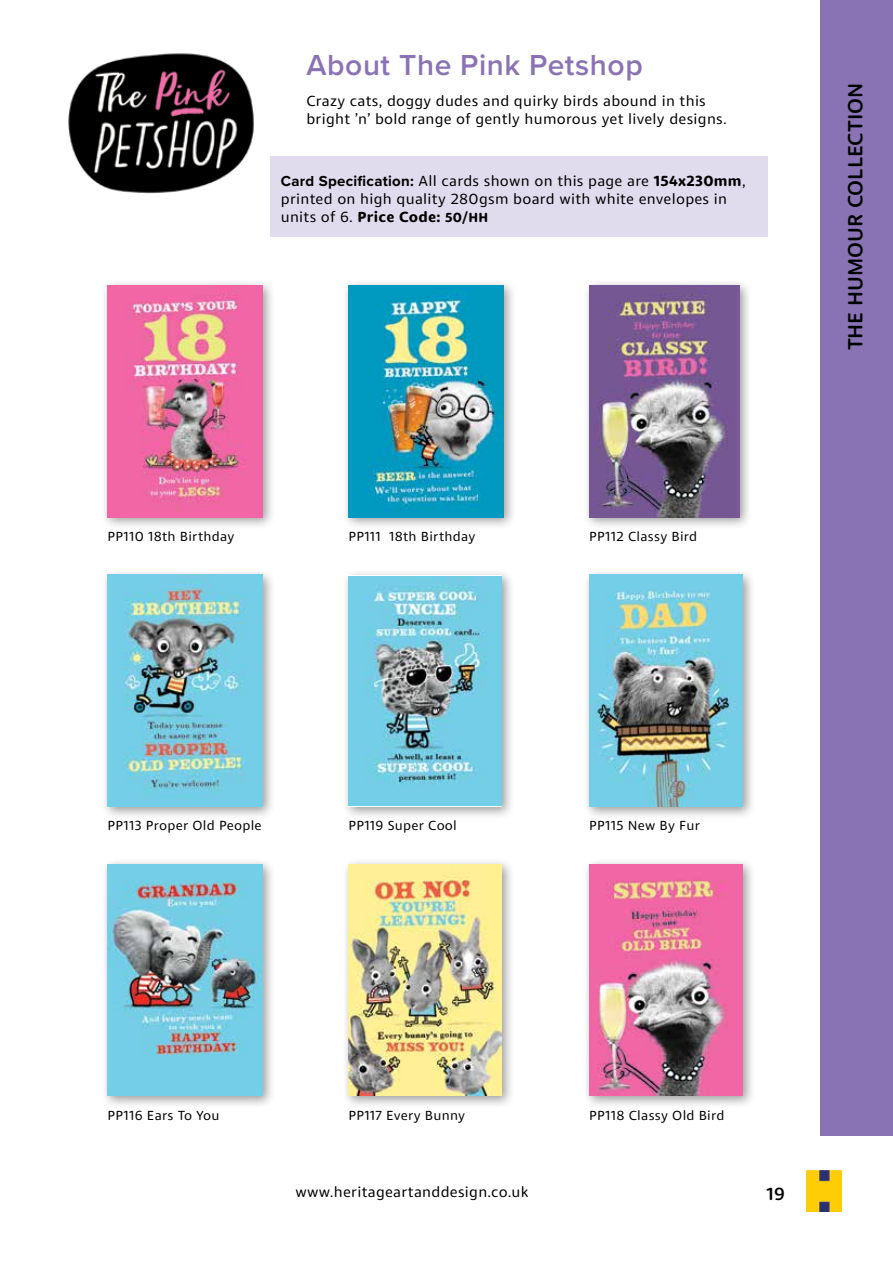
<style>
.page{position:relative;width:893px;height:1263px;background:#fff}
.page>*{position:absolute;margin:0;border:0;box-sizing:border-box;transform-origin:0 0}
.t1{font:600 30px "Proxima Nova";letter-spacing:.02em;color:#8a73b4}
.t2{font:500 21px "Dita";color:#000}
.t3{font:500 18px "Dita";color:#000}
.t4{font:15px/18px "Dita";letter-spacing:.02em;color:#000}
.t5{font:13.5px "Dita";letter-spacing:.02em;color:#000}
.s1{font-family:"Proxima Nova";font-weight:700}
.s2{font-weight:700}
.s3{font-weight:700;font-size:13.5px}
</style>
<div class="page">
<div style="left:821px;top:0;width:72px;height:1135px;background:#8a73b4"></div>
<img style="left:806px;top:1170px;width:36px;height:42px">
<div style="left:270px;top:156px;width:498px;height:81px;background:#e0dbed"></div>
<div style="left:583px;top:279px;width:170px;height:251px;background:#000;opacity:.4"></div>
<img style="left:589px;top:285px;width:150px;height:232px">
<div style="left:583px;top:568px;width:173px;height:252px;background:#000;opacity:.4"></div>
<img style="left:589px;top:575px;width:153px;height:231px">
<div style="left:342px;top:279px;width:175px;height:251px;background:#000;opacity:.4"></div>
<img style="left:348px;top:285px;width:155px;height:232px">
<div style="left:342px;top:568px;width:173px;height:252px;background:#000;opacity:.4"></div>
<img style="left:348px;top:576px;width:154px;height:229px">
<div style="left:342px;top:858px;width:173px;height:251px;background:#000;opacity:.4"></div>
<img style="left:348px;top:864px;width:154px;height:232px">
<div style="left:583px;top:858px;width:173px;height:251px;background:#000;opacity:.4"></div>
<img style="left:589px;top:864px;width:153px;height:232px">
<div style="left:101px;top:279px;width:175px;height:251px;background:#000;opacity:.4"></div>
<img style="left:108px;top:285px;width:155px;height:232px">
<div style="left:101px;top:568px;width:175px;height:252px;background:#000;opacity:.4"></div>
<img style="left:108px;top:575px;width:155px;height:231px">
<div style="left:101px;top:858px;width:175px;height:251px;background:#000;opacity:.4"></div>
<img style="left:108px;top:864px;width:155px;height:232px">
<img style="left:68px;top:53px;width:186px;height:141px">
<h1 class="t1" style="left:306px;top:42px;width:338px">About The Pink Petshop</h1>
<p class="t4" style="left:306px;top:92px;width:422px">Crazy cats, doggy dudes and quirky birds abound in this bright ’n’ bold range of gently humorous yet lively designs.</p>
<p class="t4" style="left:281px;top:171px;width:466px"><span class="s1">Card Specification:</span> All cards shown on this page are <span class="s2">154x230mm</span>, printed on high quality 280gsm board with white envelopes in units of 6. <span class="s2">Price Code:</span> <span class="s3">50/HH</span></p>
<p class="t5" style="left:108px;top:528px;width:128px">PP110 18th Birthday</p>
<p class="t5" style="left:348px;top:528px;width:128px">PP111 18th Birthday</p>
<p class="t5" style="left:589px;top:528px;width:109px">PP112 Classy Bird</p>
<h2 class="t2" style="left:842px;top:350px;width:269px;rotate:-90deg">THE HUMOUR COLLECTION</h2>
<p class="t5" style="left:108px;top:817px;width:156px">PP113 Proper Old People</p>
<p class="t5" style="left:348px;top:817px;width:110px">PP119 Super Cool</p>
<p class="t5" style="left:589px;top:817px;width:112px">PP115 New By Fur</p>
<p class="t5" style="left:108px;top:1106px;width:114px">PP116 Ears To You</p>
<p class="t5" style="left:348px;top:1106px;width:118px">PP117 Every Bunny</p>
<p class="t5" style="left:589px;top:1106px;width:137px">PP118 Classy Old Bird</p>
<p class="t4" style="left:295px;top:1182px;width:234px">www.heritageartanddesign.co.uk</p>
<p class="t3" style="left:766px;top:1182px;width:20px">19</p>
</div>
